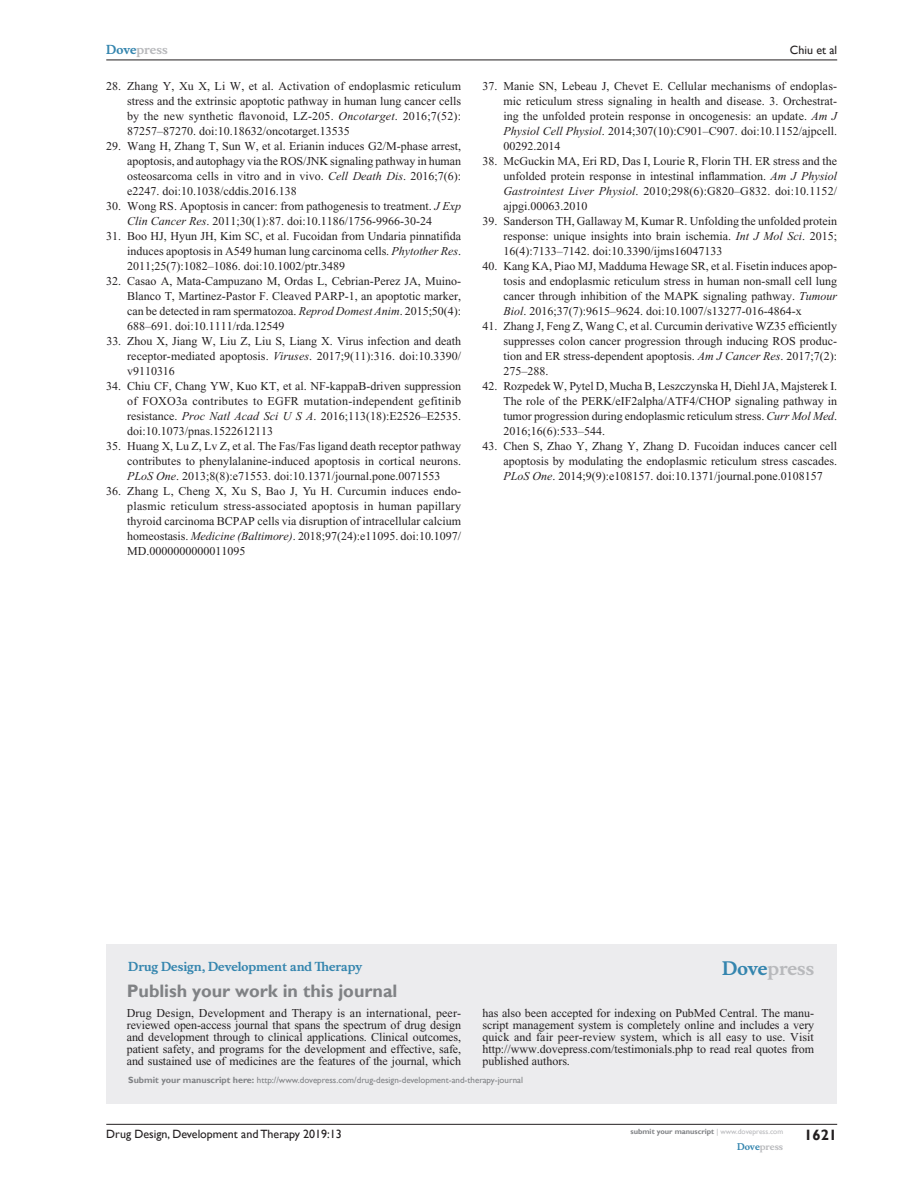
<style>
.page{position:relative;width:918px;height:1188px;background:#fff}
.page>*{position:absolute;margin:0;border:0;box-sizing:border-box;transform-origin:0 0}
.t1{font:700 18px "Gill Sans";color:#808285}
.t2{font:700 18px "Musee";color:#b8b9bc}
.t3{font:700 15px "Gill Sans";color:#231f20}
.RefNL2{font:12px/15px "Times New Roman";color:#231f20;text-align:justify}
.t4{font:12px "Gill Sans";color:#231f20}
.t5{font:700 12px "Musee";color:#3485ae}
.t6{font:700 12px "Musee";color:#b8b9bc}
.t7{font:9px "Gill Sans";color:#808285}
.t8{font:700 9px "Musee";color:#b8b9bc}
.t9{font:700 7.5px "Gill Sans";color:#808285}
.s1{color:#3485ae}
.s2{font-style:italic}
.s3{font-weight:700}
.s4{font-weight:400;color:#b8b9bc}
</style>
<div class="page">
<div style="left:106px;top:944px;width:731px;height:159px;background:#ececee"></div>
<hr style="left:106px;top:1124px;width:731px;height:1px;background:#231f20">
<hr style="left:106px;top:60px;width:731px;height:1px;background:#231f20">
<p class="t6" style="left:106px;top:43px;width:63px"><span class="s1">Dove</span>press</p>
<p class="RefNL2" style="left:127px;top:79px;width:335px;text-indent:-21px">28. Zhang Y, Xu X, Li W, et al. Activation of endoplasmic reticulum stress and the extrinsic apoptotic pathway in human lung cancer cells by the new synthetic flavonoid, LZ-205. <span class="s2">Oncotarget</span>. 2016;7(52):<br>87257–87270. doi:10.18632/oncotarget.13535</p>
<p class="RefNL2" style="left:127px;top:139px;width:335px;text-indent:-21px">29. Wang H, Zhang T, Sun W, et al. Erianin induces G2/M-phase arrest, apoptosis, and autophagy via the ROS/JNK signaling pathway in human osteosarcoma cells in vitro and in vivo. <span class="s2">Cell Death Dis</span>. 2016;7(6): e2247. doi:10.1038/cddis.2016.138</p>
<p class="RefNL2" style="left:127px;top:199px;width:335px;text-indent:-21px">30. Wong RS. Apoptosis in cancer: from pathogenesis to treatment. <span class="s2">J Exp<br>Clin Cancer Res</span>. 2011;30(1):87. doi:10.1186/1756-9966-30-24</p>
<p class="RefNL2" style="left:127px;top:229px;width:335px;text-indent:-21px">31. Boo HJ, Hyun JH, Kim SC, et al. Fucoidan from Undaria pinnatifida induces apoptosis in A549 human lung carcinoma cells. <span class="s2">Phytother Res</span>.<br>2011;25(7):1082–1086. doi:10.1002/ptr.3489</p>
<p class="RefNL2" style="left:127px;top:274px;width:335px;text-indent:-21px">32. Casao A, Mata-Campuzano M, Ordas L, Cebrian-Perez JA, Muino-Blanco T, Martinez-Pastor F. Cleaved PARP-1, an apoptotic marker, can be detected in ram spermatozoa. <span class="s2">Reprod Domest Anim</span>. 2015;50(4):<br>688–691. doi:10.1111/rda.12549</p>
<p class="RefNL2" style="left:127px;top:334px;width:335px;text-indent:-21px">33. Zhou X, Jiang W, Liu Z, Liu S, Liang X. Virus infection and death receptor-mediated apoptosis. <span class="s2">Viruses</span>. 2017;9(11):316. doi:10.3390/ v9110316</p>
<p class="RefNL2" style="left:127px;top:379px;width:335px;text-indent:-21px">34. Chiu CF, Chang YW, Kuo KT, et al. NF-kappaB-driven suppression of FOXO3a contributes to EGFR mutation-independent gefitinib resistance. <span class="s2">Proc Natl Acad Sci U S A</span>. 2016;113(18):E2526–E2535. doi:10.1073/pnas.1522612113</p>
<p class="RefNL2" style="left:127px;top:439px;width:335px;text-indent:-21px">35. Huang X, Lu Z, Lv Z, et al. The Fas/Fas ligand death receptor pathway contributes to phenylalanine-induced apoptosis in cortical neurons.<br><span class="s2">PLoS One</span>. 2013;8(8):e71553. doi:10.1371/journal.pone.0071553</p>
<p class="RefNL2" style="left:127px;top:484px;width:335px;text-indent:-21px">36. Zhang L, Cheng X, Xu S, Bao J, Yu H. Curcumin induces endo&shy;plasmic reticulum stress-associated apoptosis in human papillary thyroid carcinoma BCPAP cells via disruption of intracellular calcium homeostasis. <span class="s2">Medicine (Baltimore)</span>. 2018;97(24):e11095. doi:10.1097/ MD.0000000000011095</p>
<p class="t4" style="left:790px;top:43px;width:49px">Chiu et al</p>
<p class="RefNL2" style="left:503px;top:79px;width:335px;text-indent:-21px">37. Manie SN, Lebeau J, Chevet E. Cellular mechanisms of endoplas&shy;mic reticulum stress signaling in health and disease. 3. Orchestrat&shy;ing the unfolded protein response in oncogenesis: an update. <span class="s2">Am J Physiol Cell Physiol</span>. 2014;307(10):C901–C907. doi:10.1152/ajpcell.<br>00292.2014</p>
<p class="RefNL2" style="left:503px;top:154px;width:335px;text-indent:-21px">38. McGuckin MA, Eri RD, Das I, Lourie R, Florin TH. ER stress and the unfolded protein response in intestinal inflammation. <span class="s2">Am J Physiol Gastrointest Liver Physiol</span>. 2010;298(6):G820–G832. doi:10.1152/ ajpgi.00063.2010</p>
<p class="RefNL2" style="left:503px;top:214px;width:335px;text-indent:-21px">39. Sanderson TH, Gallaway M, Kumar R. Unfolding the unfolded protein response: unique insights into brain ischemia. <span class="s2">Int J Mol Sci</span>. 2015; 16(4):7133–7142. doi:10.3390/ijms16047133</p>
<p class="RefNL2" style="left:503px;top:259px;width:335px;text-indent:-21px">40. Kang KA, Piao MJ, Madduma Hewage SR, et al. Fisetin induces apop&shy;tosis and endoplasmic reticulum stress in human non-small cell lung cancer through inhibition of the MAPK signaling pathway. <span class="s2">Tumour Biol</span>. 2016;37(7):9615–9624. doi:10.1007/s13277-016-4864-x</p>
<p class="RefNL2" style="left:503px;top:319px;width:335px;text-indent:-21px">41. Zhang J, Feng Z, Wang C, et al. Curcumin derivative WZ35 efficiently suppresses colon cancer progression through inducing ROS produc&shy;tion and ER stress-dependent apoptosis. <span class="s2">Am J Cancer Res</span>. 2017;7(2):<br>275–288.</p>
<p class="RefNL2" style="left:503px;top:379px;width:335px;text-indent:-21px">42. Rozpedek W, Pytel D, Mucha B, Leszczynska H, Diehl JA, Majsterek I.<br>The role of the PERK/eIF2alpha/ATF4/CHOP signaling pathway in tumor progression during endoplasmic reticulum stress. <span class="s2">Curr Mol Med</span>.<br>2016;16(6):533–544.</p>
<p class="RefNL2" style="left:503px;top:439px;width:335px;text-indent:-21px">43. Chen S, Zhao Y, Zhang Y, Zhang D. Fucoidan induces cancer cell apoptosis by modulating the endoplasmic reticulum stress cascades.<br><span class="s2">PLoS One</span>. 2014;9(9):e108157. doi:10.1371/journal.pone.0108157</p>
<p class="t5" style="left:128px;top:959px;width:236px">Drug Design, Development and Therapy</p>
<h1 class="t1" style="left:127px;top:980px;width:272px">Publish your work in this journal</h1>
<h1 class="t2" style="left:722px;top:958px;width:94px"><span class="s1">Dove</span>press</h1>
<p class="RefNL2" style="left:127px;top:1007px;width:336px;line-height:12px">Drug Design, Development and Therapy is an international, peer&shy;reviewed open-access journal that spans the spectrum of drug design and development through to clinical applications. Clinical outcomes, patient safety, and programs for the development and effective, safe, and sustained use of medicines are the features of the journal, which</p>
<p class="RefNL2" style="left:482px;top:1007px;width:333px;line-height:12px">has also been accepted for indexing on PubMed Central. The manu&shy;script management system is completely online and includes a very quick and fair peer-review system, which is all easy to use. Visit http://www.dovepress.com/testimonials.php to read real quotes from published authors.</p>
<p class="t7" style="left:128px;top:1075px;width:396px"><span class="s3">Submit your manuscript here:</span> http://www.dovepress.com/drug-design-development-and-therapy-journal</p>
<p class="t4" style="left:106px;top:1127px;width:237px">Drug Design, Development and Therapy 2019:13</p>
<p class="t9" style="left:631px;top:1127px;width:154px">submit your manuscript <span class="s4">| www.dovepress.com</span></p>
<p class="t8" style="left:737px;top:1141px;width:48px"><span class="s1">Dove</span>press</p>
<p class="t3" style="left:804px;top:1126px;width:35px">1621</p>
</div>
